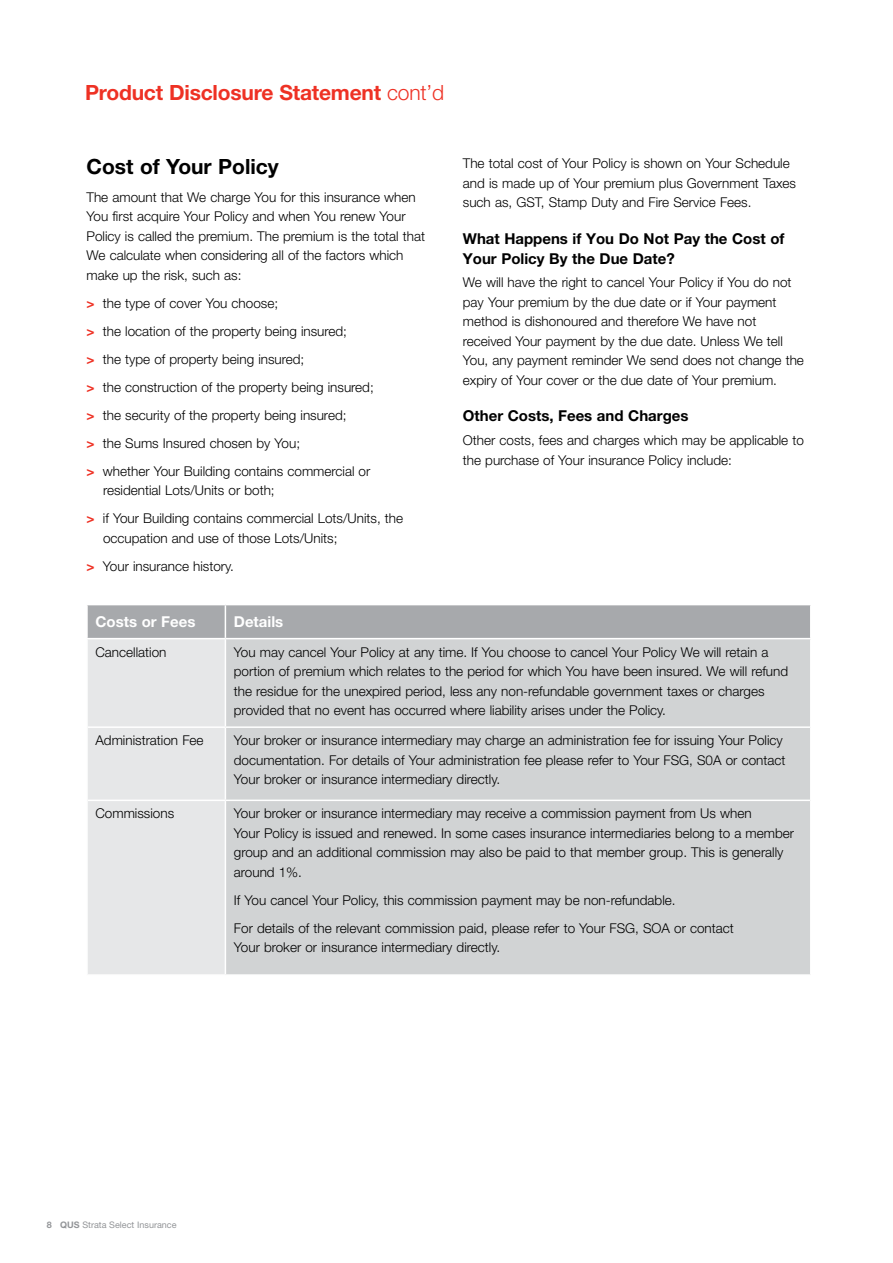
<style>
.page{position:relative;width:893px;height:1263px;background:#fff}
.page>*{position:absolute;margin:0;border:0;box-sizing:border-box;transform-origin:0 0}
.t1{font:700 21px "Helvetica Neue LT Std";letter-spacing:-.01em;color:#ee3124}
.t2{font:700 21px "Helvetica Neue LT Std";color:#000}
.t3{font:700 15px/19.5px "Helvetica Neue LT Std";color:#000}
.t4{font:700 15px "Helvetica Neue LT Std";color:#fff}
.t5{font:300 13.5px/19.5px "Helvetica Neue LT Std";color:#000}
.t6{font:9px "Helvetica Neue LT Std";color:#939598}
.s1{font-weight:300}
.s2{font-weight:700;color:#ee3124}
.s3{font-weight:700}
</style>
<div class="page">
<div style="left:88px;top:605px;width:722px;height:33px;background:#a7a9ac"></div>
<div style="left:88px;top:639px;width:137px;height:335px;background:#e6e7e8"></div>
<div style="left:226px;top:639px;width:584px;height:335px;background:#d1d3d4"></div>
<hr style="left:225px;top:605px;width:1px;height:33px;background:#fff">
<hr style="left:88px;top:726px;width:137px;height:2px;background:#fff">
<hr style="left:225px;top:726px;width:585px;height:2px;background:#fff">
<hr style="left:88px;top:799px;width:137px;height:2px;background:#fff">
<hr style="left:225px;top:799px;width:585px;height:2px;background:#fff">
<h1 class="t1" style="left:85px;top:80px;width:361px">Product Disclosure Statement <span class="s1">cont’d</span></h1>
<h1 class="t2" style="left:87px;top:153px;width:194px">Cost of Your Policy</h1>
<p class="t5" style="left:87px;top:187px;width:340px">The amount that We charge You for this insurance when You first acquire Your Policy and when You renew Your Policy is called the premium. The premium is the total that We calculate when considering all of the factors which make up the risk, such as:</p>
<p class="t5" style="left:87px;top:289px;width:289px;line-height:28px"><span class="s2">&gt;</span> the type of cover You choose;<br><span class="s2">&gt;</span> the location of the property being insured;<br><span class="s2">&gt;</span> the type of property being insured;<br><span class="s2">&gt;</span> the construction of the property being insured; <span class="s2">&gt;</span> the security of the property being insured;<br><span class="s2">&gt;</span> the Sums Insured chosen by You;<br><span class="s2">&gt;</span> whether Your Building contains commercial or</p>
<p class="t5" style="left:87px;top:476px;width:318px;line-height:28px;text-indent:16px">residential Lots/Units or both;<br><span class="s2">&gt;</span> if Your Building contains commercial Lots/Units, the</p>
<p class="t5" style="left:87px;top:524px;width:252px;line-height:28px;text-indent:16px">occupation and use of those Lots/Units; <span class="s2">&gt;</span> Your insurance history.</p>
<p class="t5" style="left:463px;top:154px;width:335px">The total cost of Your Policy is shown on Your Schedule and is made up of Your premium plus Government Taxes such as, GST, Stamp Duty and Fire Service Fees.</p>
<p class="t3" style="left:463px;top:229px;width:323px">What Happens if You Do Not Pay the Cost of<br>Your Policy By the Due Date?</p>
<p class="t5" style="left:463px;top:272px;width:343px">We will have the right to cancel Your Policy if You do not pay Your premium by the due date or if Your payment method is dishonoured and therefore We have not received Your payment by the due date. Unless We tell You, any payment reminder We send does not change the expiry of Your cover or the due date of Your premium.</p>
<p class="t3" style="left:463px;top:406px;width:227px">Other Costs, Fees and Charges</p>
<p class="t5" style="left:463px;top:430px;width:342px">Other costs, fees and charges which may be applicable to the purchase of Your insurance Policy include:</p>
<p class="t4" style="left:95px;top:612px;width:102px">Costs or Fees</p>
<p class="t4" style="left:234px;top:612px;width:51px">Details</p>
<p class="t5" style="left:95px;top:642px;width:73px">Cancellation</p>
<p class="t5" style="left:234px;top:642px;width:556px">You may cancel Your Policy at any time. If You choose to cancel Your Policy We will retain a portion of premium which relates to the period for which You have been insured. We will refund the residue for the unexpired period, less any non-refundable government taxes or charges provided that no event has occurred where liability arises under the Policy.</p>
<p class="t5" style="left:95px;top:730px;width:110px">Administration Fee</p>
<p class="t5" style="left:234px;top:730px;width:553px">Your broker or insurance intermediary may charge an administration fee for issuing Your Policy documentation. For details of Your administration fee please refer to Your FSG, S0A or contact<br>Your broker or insurance intermediary directly.</p>
<p class="t5" style="left:95px;top:804px;width:80px">Commissions</p>
<p class="t5" style="left:234px;top:804px;width:562px">Your broker or insurance intermediary may receive a commission payment from Us when<br>Your Policy is issued and renewed. In some cases insurance intermediaries belong to a member group and an additional commission may also be paid to that member group. This is generally around 1%.</p>
<p class="t5" style="left:234px;top:886px;width:501px;line-height:28px">If You cancel Your Policy, this commission payment may be non-refundable.<br>For details of the relevant commission paid, please refer to Your FSG, SOA or contact</p>
<p class="t5" style="left:234px;top:937px;width:268px">Your broker or insurance intermediary directly.</p>
<p class="t6" style="left:47px;top:1220px;width:131px"><span class="s3">8 QUS</span> Strata Select Insurance</p>
</div>
